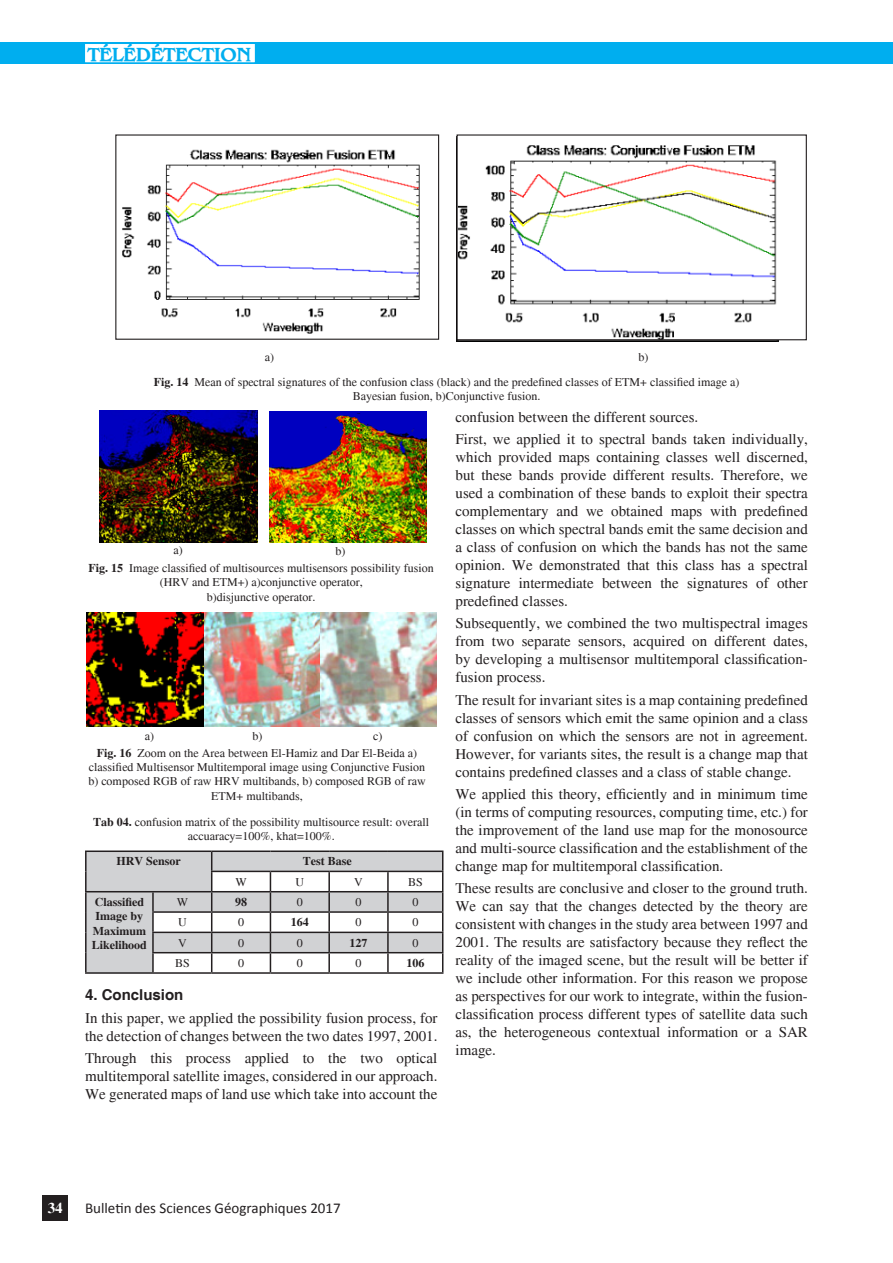
<style>
.page{position:relative;width:893px;height:1263px;background:#fff}
.page>*{position:absolute;margin:0;border:0;box-sizing:border-box;transform-origin:0 0}
.t1{font:700 19.5px "Bangle";color:#00aeef;scale:1.08 1}
.TEXTE{font:15px/18px "Times";color:#231f20;text-align:justify}
.t2{font:15px "Calibri";color:#231f20}
.TEXTE-2{font:700 15px "Helvetica";color:#231f20}
.t3{font:700 15px "Times";color:#fff}
.LES_FIGURES{font:12px/14.4px "Times";color:#231f20;text-align:center}
.LES_FIGURES-2{font:700 12px/14.4px "Times";color:#231f20;text-align:center}
.s1{font-weight:700}
</style>
<div class="page">
<div style="left:43px;top:1195px;width:25px;height:25px;background:#231f20"></div>
<div style="left:0;top:43px;width:893px;height:21px;background:#00aeef"></div>
<div style="left:84px;top:43px;width:172px;height:21px;background:#fff;border:2px solid #00aeef"></div>
<hr style="left:85px;top:850px;width:68px;height:2px;background:#231f20">
<hr style="left:153px;top:850px;width:59px;height:2px;background:#231f20">
<hr style="left:212px;top:850px;width:58px;height:2px;background:#231f20">
<hr style="left:270px;top:850px;width:59px;height:2px;background:#231f20">
<hr style="left:329px;top:850px;width:59px;height:2px;background:#231f20">
<hr style="left:388px;top:850px;width:55px;height:2px;background:#231f20">
<svg style="left:85px;top:851px;width:358px;height:121px"></svg>
<hr style="left:85px;top:972px;width:68px;height:2px;background:#231f20">
<hr style="left:153px;top:972px;width:59px;height:2px;background:#231f20">
<hr style="left:212px;top:972px;width:58px;height:2px;background:#231f20">
<hr style="left:270px;top:972px;width:59px;height:2px;background:#231f20">
<hr style="left:329px;top:972px;width:59px;height:2px;background:#231f20">
<hr style="left:388px;top:972px;width:55px;height:2px;background:#231f20">
<img style="left:100px;top:411px;width:157px;height:132px">
<img style="left:270px;top:411px;width:157px;height:131px">
<img style="left:87px;top:612px;width:349px;height:115px">
<img style="left:122px;top:149px;width:298px;height:185px">
<div style="left:115px;top:134px;width:324px;height:206px;border:1px solid #231f20"></div>
<img style="left:459px;top:145px;width:318px;height:193px">
<div style="left:457px;top:134px;width:350px;height:206px;border:1px solid #231f20"></div>
<h1 class="t1" style="left:88px;top:41px;width:153px">TÉLÉDÉTECTION</h1>
<p class="LES_FIGURES" style="left:265px;top:350px;width:11px">a)</p>
<p class="LES_FIGURES" style="left:638px;top:350px;width:11px">b)</p>
<p class="LES_FIGURES" style="left:154px;top:375px;width:587px"><span class="s1">Fig. 14</span> Mean of spectral signatures of the confusion class (black) and the predefined classes of ETM+ classified image a)</p>
<p class="LES_FIGURES" style="left:353px;top:389px;width:189px">Bayesian fusion, b)Conjunctive fusion.</p>
<p class="LES_FIGURES" style="left:174px;top:543px;width:11px">a)</p>
<p class="LES_FIGURES" style="left:335px;top:544px;width:11px">b)</p>
<p class="LES_FIGURES" style="left:89px;top:561px;width:347px"><span class="s1">Fig. 15</span> Image classified of multisources multisensors possibility fusion (HRV and ETM+) a)conjunctive operator,</p>
<p class="LES_FIGURES" style="left:207px;top:589px;width:110px">b)disjunctive operator.</p>
<p class="LES_FIGURES" style="left:145px;top:728px;width:11px">a)</p>
<p class="LES_FIGURES" style="left:252px;top:728px;width:11px">b)</p>
<p class="LES_FIGURES" style="left:373px;top:728px;width:11px">c)</p>
<p class="LES_FIGURES" style="left:88px;top:745px;width:339px"><span class="s1">Fig. 16</span> Zoom on the Area between El-Hamiz and Dar El-Beida a) classified Multisensor Multitemporal image using Conjunctive Fusion b) composed RGB of raw HRV multibands, b) composed RGB of raw ETM+ multibands,</p>
<p class="LES_FIGURES" style="left:93px;top:815px;width:338px"><span class="s1">Tab 04.</span> confusion matrix of the possibility multisource result: overall accuaracy=100%, khat=100%.</p>
<p class="LES_FIGURES-2" style="left:117px;top:854px;width:66px">HRV Sensor</p>
<p class="LES_FIGURES-2" style="left:303px;top:854px;width:50px">Test Base</p>
<p class="LES_FIGURES" style="left:235px;top:875px;width:13px">W</p>
<p class="LES_FIGURES" style="left:295px;top:875px;width:10px">U</p>
<p class="LES_FIGURES" style="left:354px;top:875px;width:10px">V</p>
<p class="LES_FIGURES" style="left:408px;top:875px;width:16px">BS</p>
<p class="LES_FIGURES-2" style="left:92px;top:895px;width:57px">Classified<br>Image by<br>Maximum<br>Likelihood</p>
<p class="LES_FIGURES" style="left:177px;top:895px;width:13px">W</p>
<p class="LES_FIGURES-2" style="left:235px;top:895px;width:13px">98</p>
<p class="LES_FIGURES" style="left:297px;top:895px;width:7px">0</p>
<p class="LES_FIGURES" style="left:356px;top:895px;width:7px">0</p>
<p class="LES_FIGURES" style="left:412px;top:895px;width:7px">0</p>
<p class="LES_FIGURES" style="left:178px;top:915px;width:10px">U</p>
<p class="LES_FIGURES" style="left:238px;top:915px;width:7px">0</p>
<p class="LES_FIGURES-2" style="left:291px;top:915px;width:19px">164</p>
<p class="LES_FIGURES" style="left:356px;top:915px;width:7px">0</p>
<p class="LES_FIGURES" style="left:412px;top:915px;width:7px">0</p>
<p class="LES_FIGURES" style="left:178px;top:935px;width:10px">V</p>
<p class="LES_FIGURES" style="left:238px;top:935px;width:7px">0</p>
<p class="LES_FIGURES" style="left:297px;top:935px;width:7px">0</p>
<p class="LES_FIGURES-2" style="left:350px;top:935px;width:19px">127</p>
<p class="LES_FIGURES" style="left:412px;top:935px;width:7px">0</p>
<p class="LES_FIGURES" style="left:175px;top:956px;width:16px">BS</p>
<p class="LES_FIGURES" style="left:238px;top:956px;width:7px">0</p>
<p class="LES_FIGURES" style="left:297px;top:956px;width:7px">0</p>
<p class="LES_FIGURES" style="left:356px;top:956px;width:7px">0</p>
<p class="LES_FIGURES-2" style="left:406px;top:956px;width:19px">106</p>
<p class="TEXTE-2" style="left:85px;top:986px;width:100px">4. Conclusion</p>
<p class="TEXTE" style="left:85px;top:1009px;width:354px">In this paper, we applied the possibility fusion process, for the detection of changes between the two dates 1997, 2001.</p>
<p class="TEXTE" style="left:85px;top:1049px;width:354px">Through this process applied to the two optical multitemporal satellite images, considered in our approach.<br>We generated maps of land use which take into account the</p>
<p class="TEXTE" style="left:455px;top:408px;width:244px">confusion between the different sources.</p>
<p class="TEXTE" style="left:455px;top:430px;width:354px">First, we applied it to spectral bands taken individually, which provided maps containing classes well discerned, but these bands provide different results. Therefore, we used a combination of these bands to exploit their spectra complementary and we obtained maps with predefined classes on which spectral bands emit the same decision and a class of confusion on which the bands has not the same opinion. We demonstrated that this class has a spectral signature intermediate between the signatures of other predefined classes.</p>
<p class="TEXTE" style="left:455px;top:615px;width:354px">Subsequently, we combined the two multispectral images from two separate sensors, acquired on different dates, by developing a multisensor multitemporal classification&shy;fusion process.</p>
<p class="TEXTE" style="left:455px;top:691px;width:354px">The result for invariant sites is a map containing predefined classes of sensors which emit the same opinion and a class of confusion on which the sensors are not in agreement.<br>However, for variants sites, the result is a change map that contains predefined classes and a class of stable change.</p>
<p class="TEXTE" style="left:455px;top:785px;width:354px">We applied this theory, efficiently and in minimum time (in terms of computing resources, computing time, etc.) for the improvement of the land use map for the monosource and multi-source classification and the establishment of the change map for multitemporal classification.</p>
<p class="TEXTE" style="left:455px;top:879px;width:354px">These results are conclusive and closer to the ground truth.<br>We can say that the changes detected by the theory are consistent with changes in the study area between 1997 and 2001. The results are satisfactory because they reflect the reality of the imaged scene, but the result will be better if we include other information. For this reason we propose as perspectives for our work to integrate, within the fusion&shy;classification process different types of satellite data such as, the heterogeneous contextual information or a SAR image.</p>
<p class="t3" style="left:48px;top:1199px;width:17px">34</p>
<p class="t2" style="left:85px;top:1198px;width:257px">Bulletin des Sciences Géographiques 2017</p>
</div>
